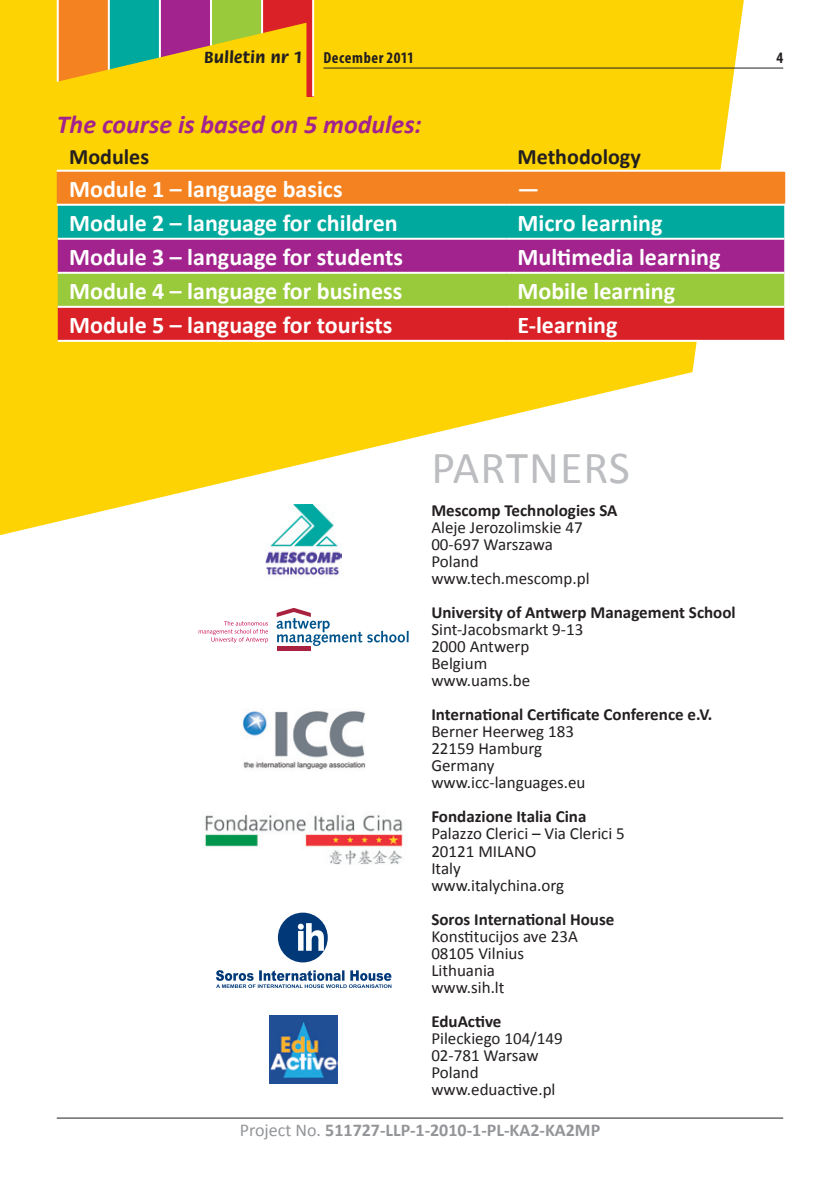
<style>
.page{position:relative;width:840px;height:1191px;background:#fff}
.page>*{position:absolute;margin:0;border:0;box-sizing:border-box;transform-origin:0 0}
.t1{font:46px "Calibri";letter-spacing:.02em;color:#bcbdc0}
.t2{font:italic 700 26px "Calibri";color:#a2238e}
.t3{font:700 24px "Calibri";color:#fff}
.t4{font:700 22px "Calibri";color:#231f20}
.t5{font:700 18px "Calibri";color:#939598}
.t6{font:17px/17px "Calibri";color:#231f20}
.t7{font:700 17px "Calibri";color:#231f20}
.t8{font:700 condensed 16px "Myriad Pro";letter-spacing:.035em;color:#231f20}
.t9{font:700 16px "EFN Gramatyk";letter-spacing:.03em;color:#231f20}
.s1{font-weight:400}
</style>
<div class="page">
<svg style="left:0;top:0;width:743px;height:535px;fill:#fed304"></svg>
<div style="left:58px;top:0;width:51px;height:96px;background:#f58220"></div>
<div style="left:109px;top:0;width:51px;height:96px;background:#00a99d"></div>
<div style="left:160px;top:0;width:51px;height:96px;background:#a2238e"></div>
<div style="left:211px;top:0;width:51px;height:96px;background:#99ca3b"></div>
<div style="left:262px;top:0;width:51px;height:96px;background:#da2128"></div>
<hr style="left:57px;top:0;width:2px;height:96px;background:#fff">
<hr style="left:108px;top:0;width:2px;height:96px;background:#fff">
<hr style="left:159px;top:0;width:2px;height:96px;background:#fff">
<hr style="left:210px;top:0;width:2px;height:96px;background:#fff">
<hr style="left:261px;top:0;width:2px;height:96px;background:#fff">
<hr style="left:312px;top:0;width:2px;height:96px;background:#fff">
<svg style="left:34px;top:23px;width:272px;height:203px;fill:#fed304"></svg>
<hr style="left:323px;top:68px;width:459px;height:1px;background:#231f20">
<img style="left:204px;top:814px;width:199px;height:50px">
<hr style="left:277px;top:647px;width:33px;height:4px;background:#a8223f">
<svg style="left:276px;top:608px;width:132px;height:38px"></svg>
<svg style="left:198px;top:621px;width:70px;height:22px"></svg>
<hr style="left:57px;top:1117px;width:725px;height:1px;background:#231f20">
<svg style="left:58px;top:172px;width:725px;height:168px;background:#9c7257"></svg>
<hr style="left:58px;top:238px;width:448px;height:2px;background:#fff">
<hr style="left:506px;top:238px;width:277px;height:2px;background:#fff">
<hr style="left:58px;top:272px;width:448px;height:2px;background:#fff">
<hr style="left:506px;top:272px;width:277px;height:2px;background:#fff">
<hr style="left:58px;top:306px;width:448px;height:2px;background:#fff">
<hr style="left:506px;top:306px;width:277px;height:2px;background:#fff">
<hr style="left:58px;top:340px;width:448px;height:2px;background:#fff">
<hr style="left:506px;top:340px;width:277px;height:2px;background:#fff">
<hr style="left:57px;top:172px;width:2px;height:32px;background:#f58220">
<hr style="left:505px;top:172px;width:2px;height:32px;background:#f58220">
<hr style="left:782px;top:172px;width:2px;height:32px;background:#f58220">
<hr style="left:57px;top:170px;width:449px;height:2px;background:#fff">
<hr style="left:506px;top:170px;width:278px;height:2px;background:#fff">
<hr style="left:57px;top:204px;width:449px;height:2px;background:#fff">
<hr style="left:506px;top:204px;width:278px;height:2px;background:#fff">
<img style="left:269px;top:1015px;width:68px;height:68px">
<img style="left:242px;top:710px;width:123px;height:60px">
<img style="left:265px;top:505px;width:77px;height:71px">
<svg style="left:278px;top:912px;width:49px;height:50px"></svg>
<svg style="left:216px;top:970px;width:175px;height:18px"></svg>
<p class="t9" style="left:204px;top:47px;width:100px">Bulletin nr 1</p>
<p class="t8" style="left:323px;top:48px;width:92px">December 2011</p>
<h2 class="t2" style="left:57px;top:108px;width:366px">The course is based on 5 modules:</h2>
<p class="t4" style="left:69px;top:143px;width:81px">Modules</p>
<p class="t4" style="left:517px;top:143px;width:125px">Methodology</p>
<h3 class="t3" style="left:69px;top:174px;width:275px">Module 1 – language basics</h3>
<h3 class="t3" style="left:517px;top:174px;width:23px">—</h3>
<h3 class="t3" style="left:69px;top:208px;width:330px">Module 2 – language for children</h3>
<h3 class="t3" style="left:517px;top:208px;width:146px">Micro learning</h3>
<h3 class="t3" style="left:69px;top:242px;width:335px">Module 3 – language for students</h3>
<h3 class="t3" style="left:517px;top:242px;width:204px">Multimedia learning</h3>
<h3 class="t3" style="left:69px;top:276px;width:334px">Module 4 – language for business</h3>
<h3 class="t3" style="left:517px;top:276px;width:159px">Mobile learning</h3>
<h3 class="t3" style="left:69px;top:310px;width:324px">Module 5 – language for tourists</h3>
<h3 class="t3" style="left:517px;top:310px;width:101px">E-learning</h3>
<h1 class="t1" style="left:431px;top:439px;width:200px">PARTNERS</h1>
<p class="t7" style="left:431px;top:500px;width:188px">Mescomp Technologies SA</p>
<p class="t6" style="left:431px;top:518px;width:160px">Aleje Jerozolimskie 47<br>00-697 Warszawa<br>Poland www.tech.mescomp.pl</p>
<p class="t7" style="left:431px;top:602px;width:306px">University of Antwerp Management School</p>
<p class="t6" style="left:431px;top:620px;width:153px">Sint-Jacobsmarkt 9-13<br>2000 Antwerp<br>Belgium www.uams.be</p>
<p class="t7" style="left:431px;top:704px;width:282px">International Certificate Conference e.V.</p>
<p class="t6" style="left:431px;top:722px;width:155px">Berner Heerweg 183<br>22159 Hamburg<br>Germany www.icc-languages.eu</p>
<p class="t7" style="left:431px;top:806px;width:156px">Fondazione Italia Cina</p>
<p class="t6" style="left:431px;top:824px;width:195px">Palazzo Clerici – Via Clerici 5<br>20121 MILANO<br>Italy<br>www.italychina.org</p>
<p class="t7" style="left:431px;top:908px;width:184px">Soros International House</p>
<p class="t6" style="left:431px;top:926px;width:148px">Konstitucijos ave 23A<br>08105 Vilnius<br>Lithuania<br>www.sih.lt</p>
<p class="t7" style="left:431px;top:1010px;width:72px">EduActive</p>
<p class="t6" style="left:431px;top:1028px;width:133px">Pileckiego 104/149<br>02-781 Warsaw<br>Poland www.eduactive.pl</p>
<p class="t5" style="left:239px;top:1118px;width:362px"><span class="s1">Project No.</span> 511727-LLP-1-2010-1-PL-KA2-KA2MP</p>
</div>
